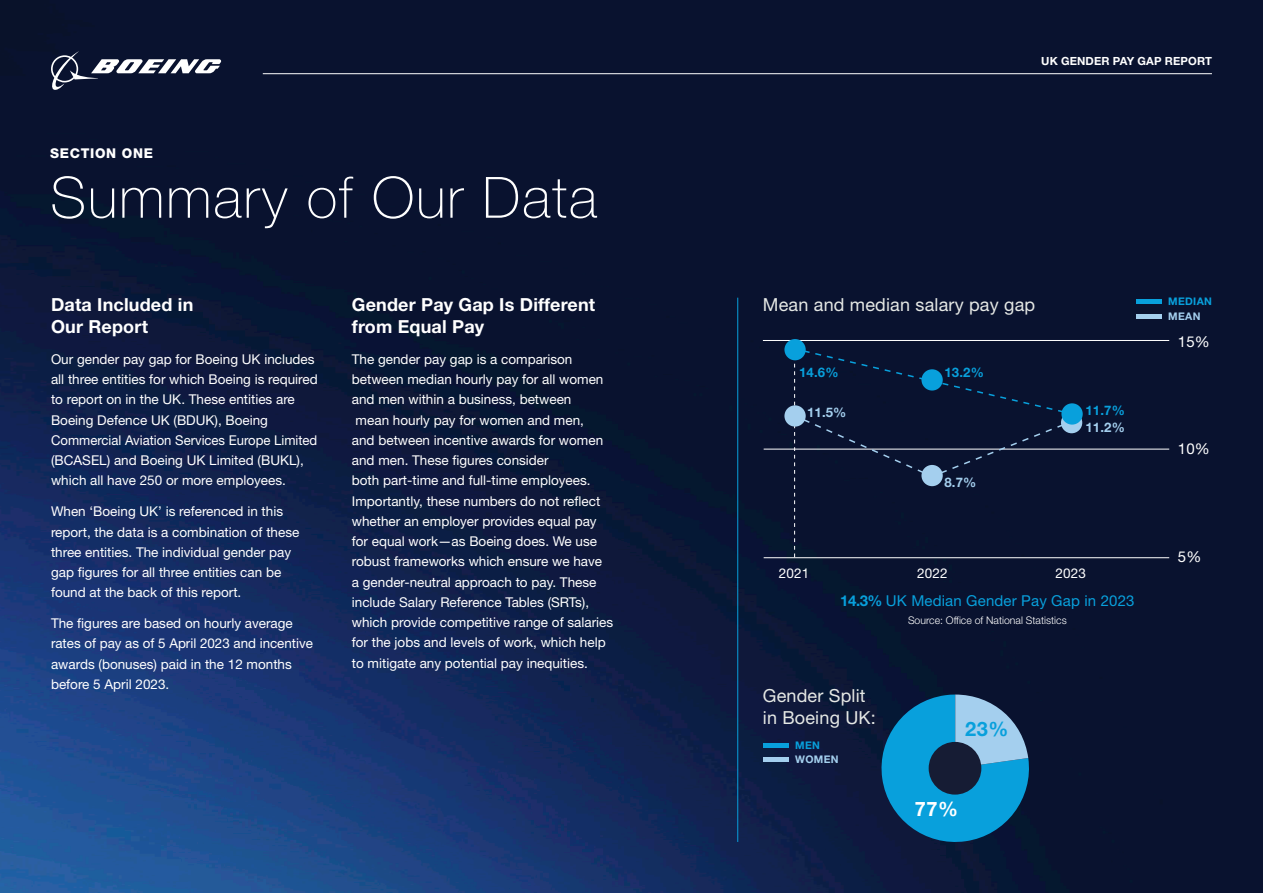
<style>
.page{position:relative;width:1263px;height:893px;background:#fff}
.page>*{position:absolute;margin:0;border:0;box-sizing:border-box;transform-origin:0 0}
.t1{font:100 57px "Helvetica Neue LT Std";letter-spacing:.03em;color:#fff}
.t2{font:700 19.95px "Helvetica Neue LT Std";color:#08a0dc}
.t3{font:700 19.95px "Helvetica Neue LT Std";color:#fff}
.t4{font:700 18px/22.5px "Helvetica Neue LT Std";letter-spacing:.01em;color:#fff}
.t5{font:18px/22.5px "Helvetica Neue LT Std";letter-spacing:.01em;color:#e5e8e5}
.t6{font:15px "Helvetica Neue LT Std";letter-spacing:.01em;color:#08a0dc}
.t7{font:15px "Helvetica Neue LT Std";color:#fff}
.t8{font:13.5px/20.2px "Helvetica Neue LT Std";color:#fff}
.t9{font:800 13.5px "Helvetica Neue LT Std";letter-spacing:.05em;color:#fff}
.t10{font:700 13.2px "Helvetica Neue LT Std";color:#08a0dc}
.t11{font:700 13.2px "Helvetica Neue LT Std";color:#a4cfee}
.t12{font:700 11.25px "Helvetica Neue LT Std";letter-spacing:.01em;color:#fff}
.t13{font:300 10.5px "Helvetica Neue LT Std";color:#fff}
.t14{font:700 10.5px "Helvetica Neue LT Std";letter-spacing:.03em;color:#08a0dc}
.t15{font:700 10.5px "Helvetica Neue LT Std";letter-spacing:.03em;color:#a4cfee}
.s1{font-weight:700}
</style>
<div class="page">
<img style="left:0;top:0;width:1263px;height:893px">
<hr style="left:737px;top:298px;width:1px;height:544px;background:#08a0dc">
<svg style="left:51px;top:51px;width:170px;height:40px"></svg>
<hr style="left:263px;top:73px;width:949px;height:1px;background:#fff">
<div style="left:1136px;top:299px;width:25px;height:5px;background:#08a0dc"></div>
<div style="left:1136px;top:314px;width:25px;height:5px;background:#a4cfee"></div>
<hr style="left:763px;top:340px;width:406px;height:1px;background:#fff">
<hr style="left:764px;top:449px;width:405px;height:1px;background:#fff">
<hr style="left:764px;top:557px;width:405px;height:1px;background:#fff">
<div style="left:784px;top:405px;width:22px;height:22px;background:#a4cfee;border-radius:50%"></div>
<div style="left:784px;top:339px;width:22px;height:21px;background:#08a0dc;border-radius:50%"></div>
<div style="left:793px;top:341px;width:281px;height:216px;background:#09122f"></div>
<div style="left:763px;top:743px;width:25px;height:5px;background:#08a0dc"></div>
<hr style="left:763px;top:757px;width:25px;height:4px;background:#a4cfee">
<svg style="left:876px;top:694px;width:158px;height:153px;background:#207aa8"></svg>
<div style="left:929px;top:742px;width:52px;height:53px;background:#161c34;border-radius:50%"></div>
<div style="left:921px;top:369px;width:22px;height:22px;background:#08a0dc;border-radius:50%"></div>
<div style="left:1061px;top:412px;width:21px;height:21px;background:#a4cfee;border-radius:50%"></div>
<div style="left:1061px;top:403px;width:22px;height:22px;background:#08a0dc;border-radius:50%"></div>
<p class="t9" style="left:50px;top:146px;width:104px">SECTION ONE</p>
<p class="t1" style="left:50px;top:165px;width:549px">Summary of Our Data</p>
<p class="t4" style="left:51px;top:292px;width:144px">Data Included in<br>Our Report</p>
<p class="t8" style="left:51px;top:349px;width:268px">Our gender pay gap for Boeing UK includes all three entities for which Boeing is required to report on in the UK. These entities are Boeing Defence UK (BDUK), Boeing Commercial Aviation Services Europe Limited (BCASEL) and Boeing UK Limited (BUKL), which all have 250 or more employees.</p>
<p class="t8" style="left:51px;top:501px;width:250px">When ‘Boeing UK’ is referenced in this report, the data is a combination of these three entities. The individual gender pay gap figures for all three entities can be found at the back of this report.</p>
<p class="t8" style="left:51px;top:613px;width:263px">The figures are based on hourly average rates of pay as of 5 April 2023 and incentive awards (bonuses) paid in the 12 months before 5 April 2023.</p>
<p class="t4" style="left:352px;top:292px;width:245px">Gender Pay Gap Is Different from Equal Pay</p>
<p class="t8" style="left:352px;top:349px;width:263px">The gender pay gap is a comparison between median hourly pay for all women and men within a business, between<br>mean hourly pay for women and men,<br>and between incentive awards for women and men. These figures consider<br>both part-time and full-time employees.<br>Importantly, these numbers do not reflect whether an employer provides equal pay for equal work—as Boeing does. We use robust frameworks which ensure we have<br>a gender-neutral approach to pay. These include Salary Reference Tables (SRTs), which provide competitive range of salaries for the jobs and levels of work, which help to mitigate any potential pay inequities.</p>
<p class="t12" style="left:1041px;top:54px;width:172px">UK GENDER PAY GAP REPORT</p>
<p class="t5" style="left:763px;top:293px;width:274px">Mean and median salary pay gap</p>
<p class="t14" style="left:1168px;top:295px;width:45px">MEDIAN</p>
<p class="t15" style="left:1168px;top:310px;width:34px">MEAN</p>
<p class="t7" style="left:1178px;top:332px;width:33px">15%</p>
<p class="t10" style="left:799px;top:364px;width:41px">14.6%</p>
<p class="t10" style="left:944px;top:364px;width:41px">13.2%</p>
<p class="t11" style="left:807px;top:404px;width:41px">11.5%</p>
<p class="t10" style="left:1085px;top:402px;width:41px">11.7%</p>
<p class="t11" style="left:944px;top:474px;width:33px">8.7%</p>
<p class="t11" style="left:1085px;top:419px;width:41px">11.2%</p>
<p class="t8" style="left:779px;top:562px;width:32px">2021</p>
<p class="t8" style="left:917px;top:562px;width:32px">2022</p>
<p class="t8" style="left:1055px;top:562px;width:32px">2023</p>
<p class="t6" style="left:840px;top:592px;width:296px"><span class="s1">14.3%</span> UK Median Gender Pay Gap in 2023</p>
<p class="t13" style="left:908px;top:614px;width:160px">Source: Office of National Statistics</p>
<p class="t5" style="left:763px;top:684px;width:114px">Gender Split in Boeing UK:</p>
<p class="t14" style="left:795px;top:739px;width:26px">MEN</p>
<p class="t15" style="left:795px;top:753px;width:45px">WOMEN</p>
<p class="t2" style="left:965px;top:716px;width:45px">23%</p>
<p class="t3" style="left:915px;top:797px;width:45px">77%</p>
<p class="t7" style="left:1178px;top:440px;width:33px">10%</p>
<p class="t7" style="left:1178px;top:548px;width:25px">5%</p>
</div>
